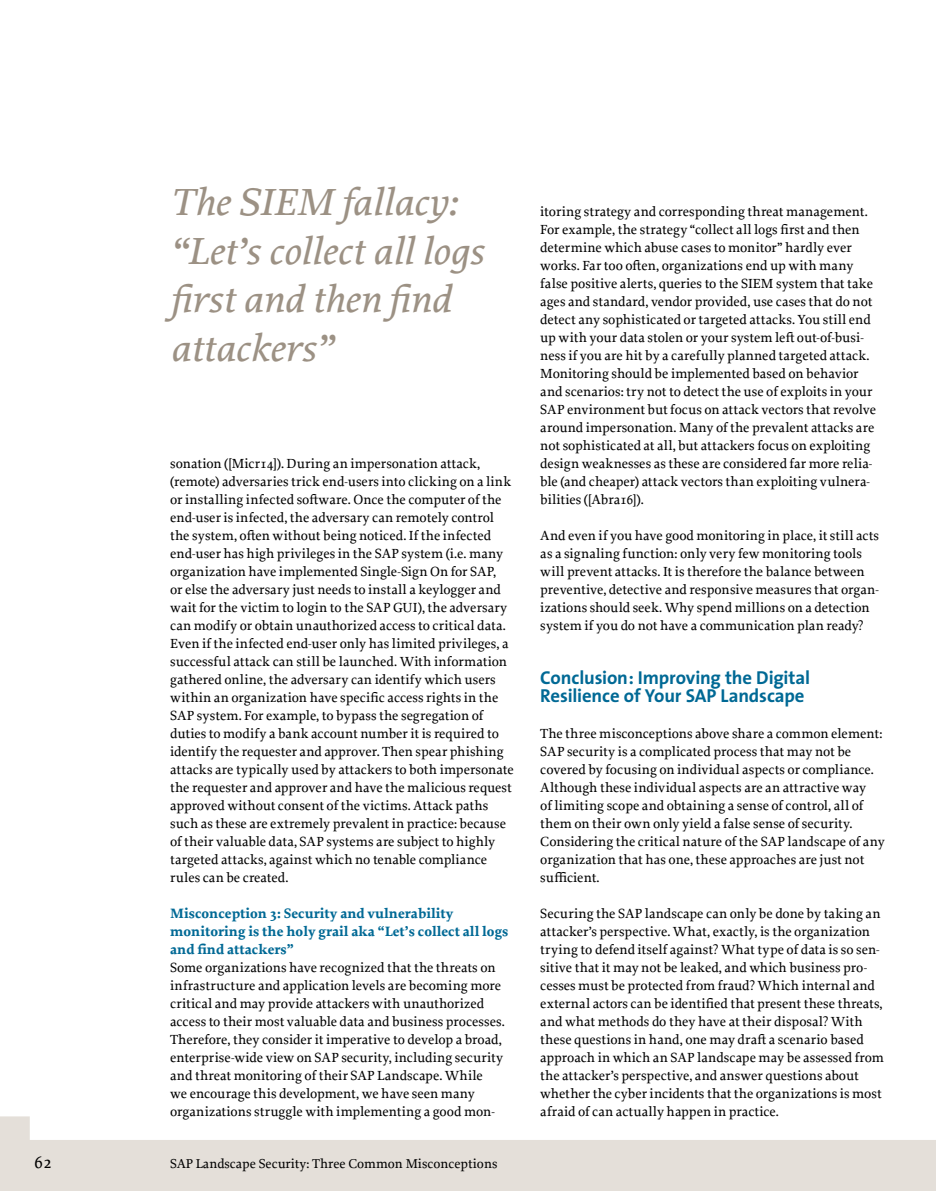
<style>
.page{position:relative;width:936px;height:1191px;background:#fff}
.page>*{position:absolute;margin:0;border:0;box-sizing:border-box;transform-origin:0 0}
.t1{font:italic 500 39.75px/48.6px "Proforma";color:#9c9184}
.t2{font:700 18.75px/18px "The Sans";letter-spacing:-.01em;color:#006995}
.t3{font:500 18px "Proforma";color:#000}
.t4{font:700 14.25px/18px "Proforma";color:#006995}
.t5{font:500 13.8px/18px "Proforma";color:#000}
.t6{font:500 13.5px "Proforma";color:#000}
</style>
<div class="page">
<svg style="left:0;top:1116px;width:935px;height:75px;fill:#e4dfd9"></svg>
<h1 class="t1" style="left:170px;top:177px;width:315px">The SIEM fallacy: “Let’s collect all logs first and then find attackers”</h1>
<p class="t5" style="left:170px;top:454px;width:345px">sonation ([Micr14]). During an impersonation attack, (remote) adversaries trick end-users into clicking on a link or installing infected software. Once the computer of the end-user is infected, the adversary can remotely control the system, often without being noticed. If the infected end-user has high privileges in the SAP system (i.e. many organization have implemented Single-Sign On for SAP,<br>or else the adversary just needs to install a keylogger and wait for the victim to login to the SAP GUI), the adversary can modify or obtain unauthorized access to critical data.<br>Even if the infected end-user only has limited privileges, a successful attack can still be launched. With information gathered online, the adversary can identify which users within an organization have specific access rights in the SAP system. For example, to bypass the segregation of duties to modify a bank account number it is required to identify the requester and approver. Then spear phishing attacks are typically used by attackers to both impersonate the requester and approver and have the malicious request approved without consent of the victims. Attack paths such as these are extremely prevalent in practice: because of their valuable data, SAP systems are subject to highly targeted attacks, against which no tenable compliance rules can be created.</p>
<p class="t4" style="left:170px;top:904px;width:340px">Misconception 3: Security and vulnerability monitoring is the holy grail aka “Let’s collect all logs and find attackers”</p>
<p class="t5" style="left:170px;top:958px;width:336px">Some organizations have recognized that the threats on infrastructure and application levels are becoming more critical and may provide attackers with unauthorized access to their most valuable data and business processes.<br>Therefore, they consider it imperative to develop a broad, enterprise-wide view on SAP security, including security and threat monitoring of their SAP Landscape. While<br>we encourage this development, we have seen many organizations struggle with implementing a good mon-</p>
<h3 class="t3" style="left:34px;top:1151px;width:19px">62</h3>
<p class="t6" style="left:170px;top:1155px;width:328px">SAP Landscape Security: Three Common Misconceptions</p>
<p class="t5" style="left:540px;top:202px;width:337px">itoring strategy and corresponding threat management.<br>For example, the strategy “collect all logs first and then determine which abuse cases to monitor” hardly ever works. Far too often, organizations end up with many false positive alerts, queries to the SIEM system that take ages and standard, vendor provided, use cases that do not detect any sophisticated or targeted attacks. You still end up with your data stolen or your system left out-of-busi&shy;ness if you are hit by a carefully planned targeted attack.<br>Monitoring should be implemented based on behavior and scenarios: try not to detect the use of exploits in your SAP environment but focus on attack vectors that revolve around impersonation. Many of the prevalent attacks are not sophisticated at all, but attackers focus on exploiting design weaknesses as these are considered far more relia&shy;ble (and cheaper) attack vectors than exploiting vulnera&shy;bilities ([Abra16]).</p>
<p class="t5" style="left:540px;top:526px;width:340px">And even if you have good monitoring in place, it still acts as a signaling function: only very few monitoring tools will prevent attacks. It is therefore the balance between preventive, detective and responsive measures that organ&shy;izations should seek. Why spend millions on a detection system if you do not have a communication plan ready?</p>
<h2 class="t2" style="left:540px;top:668px;width:271px">Conclusion: Improving the Digital<br>Resilience of Your SAP Landscape</h2>
<p class="t5" style="left:540px;top:724px;width:346px">The three misconceptions above share a common element:<br>SAP security is a complicated process that may not be covered by focusing on individual aspects or compliance.<br>Although these individual aspects are an attractive way<br>of limiting scope and obtaining a sense of control, all of them on their own only yield a false sense of security.<br>Considering the critical nature of the SAP landscape of any organization that has one, these approaches are just not sufficient.</p>
<p class="t5" style="left:540px;top:904px;width:345px">Securing the SAP landscape can only be done by taking an attacker’s perspective. What, exactly, is the organization trying to defend itself against? What type of data is so sen&shy;sitive that it may not be leaked, and which business pro&shy;cesses must be protected from fraud? Which internal and external actors can be identified that present these threats, and what methods do they have at their disposal? With these questions in hand, one may draft a scenario based approach in which an SAP landscape may be assessed from the attacker’s perspective, and answer questions about whether the cyber incidents that the organizations is most afraid of can actually happen in practice.</p>
</div>
